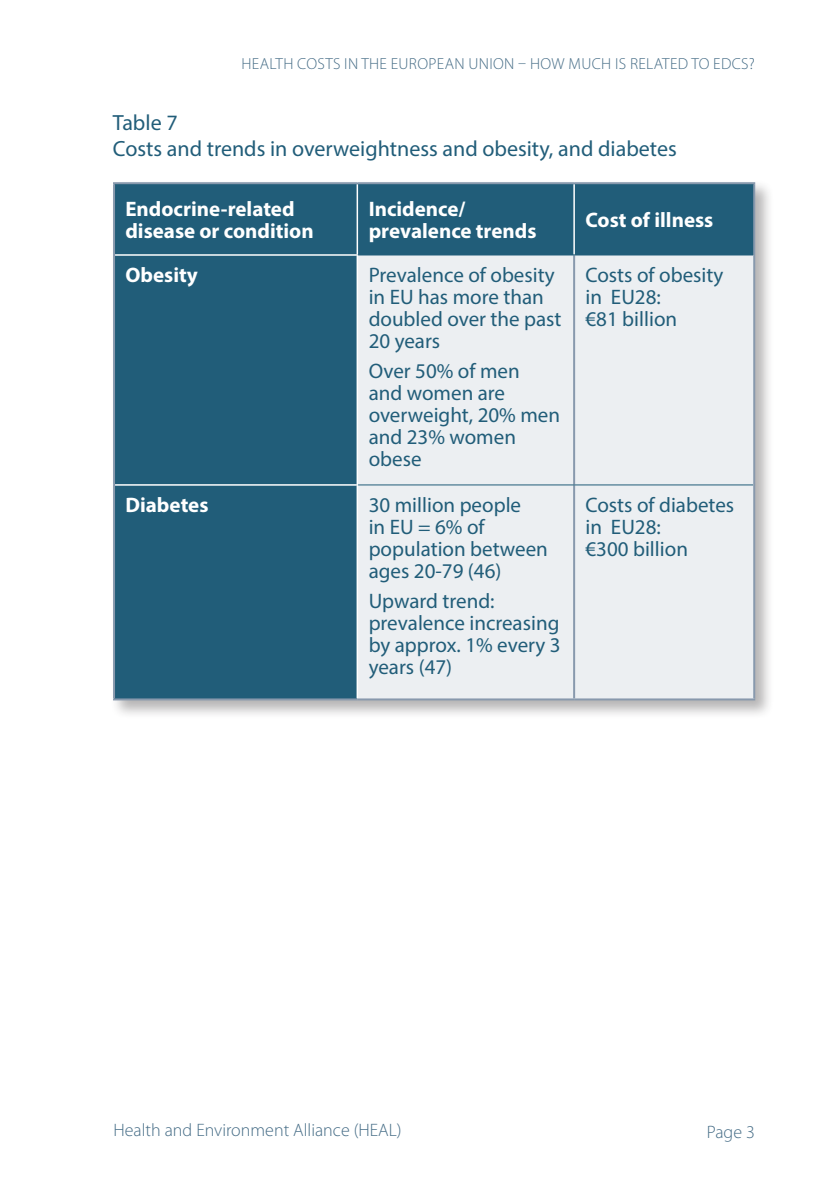
<style>
.page{position:relative;width:840px;height:1191px;background:#fff}
.page>*{position:absolute;margin:0;border:0;box-sizing:border-box;transform-origin:0 0}
.t1{font:22px "Myriad Pro";color:#215d79}
.t2{font:21px/22px "Myriad Pro";color:#215d79}
.t3{font:700 21px/22px "Myriad Pro";color:#fff}
.t4{font:300 18px "Myriad Pro";color:#456c86}
.t5{font:300 16px "Myriad Pro";letter-spacing:.02em;color:#456c86}
</style>
<div class="page">
<div style="left:110px;top:179px;width:663px;height:540px;background:#231f20;opacity:.33"></div>
<div style="left:115px;top:184px;width:637px;height:514px;background:#215d79"></div>
<div style="left:358px;top:256px;width:394px;height:442px;background:#eceff2"></div>
<hr style="left:572px;top:255px;width:2px;height:229px;background:#8899ad">
<hr style="left:572px;top:485px;width:2px;height:213px;background:#8899ad">
<hr style="left:573px;top:184px;width:1px;height:71px;background:#fff">
<hr style="left:115px;top:254px;width:243px;height:2px;background:#fff">
<hr style="left:115px;top:484px;width:243px;height:2px;background:#fff">
<hr style="left:358px;top:255px;width:215px;height:1px;background:#215d79">
<hr style="left:573px;top:255px;width:179px;height:1px;background:#215d79">
<hr style="left:358px;top:484px;width:215px;height:1px;background:#215d79">
<hr style="left:573px;top:484px;width:179px;height:1px;background:#215d79">
<hr style="left:356px;top:184px;width:2px;height:70px;background:#fff">
<hr style="left:356px;top:256px;width:2px;height:228px;background:#fff">
<hr style="left:356px;top:486px;width:2px;height:212px;background:#fff">
<hr style="left:113px;top:182px;width:244px;height:2px;background:#8899ad">
<hr style="left:113px;top:184px;width:2px;height:71px;background:#8899ad">
<hr style="left:357px;top:182px;width:216px;height:2px;background:#8899ad">
<hr style="left:573px;top:182px;width:181px;height:2px;background:#8899ad">
<hr style="left:752px;top:184px;width:2px;height:71px;background:#8899ad">
<hr style="left:113px;top:255px;width:2px;height:230px;background:#8899ad">
<hr style="left:752px;top:255px;width:2px;height:230px;background:#8899ad">
<hr style="left:113px;top:485px;width:2px;height:213px;background:#8899ad">
<hr style="left:752px;top:485px;width:2px;height:213px;background:#8899ad">
<hr style="left:113px;top:698px;width:244px;height:2px;background:#8899ad">
<hr style="left:357px;top:698px;width:216px;height:2px;background:#8899ad">
<hr style="left:573px;top:698px;width:181px;height:2px;background:#8899ad">
<p class="t5" style="left:241px;top:54px;width:514px">HEALTH COSTS IN THE EUROPEAN UNION – HOW MUCH IS RELATED TO EDCS?</p>
<p class="t1" style="left:113px;top:109px;width:66px">Table 7</p>
<p class="t1" style="left:113px;top:135px;width:565px">Costs and trends in overweightness and obesity, and diabetes</p>
<p class="t3" style="left:125px;top:197px;width:190px">Endocrine-related disease or condition</p>
<p class="t3" style="left:368px;top:197px;width:169px">Incidence/ prevalence trends</p>
<p class="t3" style="left:585px;top:208px;width:129px">Cost of illness</p>
<p class="t3" style="left:125px;top:263px;width:74px">Obesity</p>
<p class="t2" style="left:368px;top:264px;width:194px">Prevalence of obesity in EU has more than doubled over the past<br>20 years</p>
<p class="t2" style="left:368px;top:360px;width:193px">Over 50% of men<br>and women are overweight, 20% men and 23% women obese</p>
<p class="t2" style="left:585px;top:264px;width:139px">Costs of obesity in EU28:</p>
<p class="t2" style="left:585px;top:308px;width:93px">€81 billion</p>
<p class="t3" style="left:125px;top:493px;width:85px">Diabetes</p>
<p class="t2" style="left:368px;top:493px;width:181px">30 million people<br>in EU = 6% of population between ages 20-79 (46)</p>
<p class="t2" style="left:368px;top:589px;width:193px">Upward trend: prevalence increasing by approx. 1% every 3 years (47)</p>
<p class="t2" style="left:585px;top:493px;width:150px">Costs of diabetes in EU28:</p>
<p class="t2" style="left:585px;top:537px;width:104px">€300 billion</p>
<p class="t4" style="left:113px;top:1119px;width:289px">Health and Environment Alliance (HEAL)</p>
<p class="t4" style="left:706px;top:1121px;width:49px">Page 3</p>
</div>
